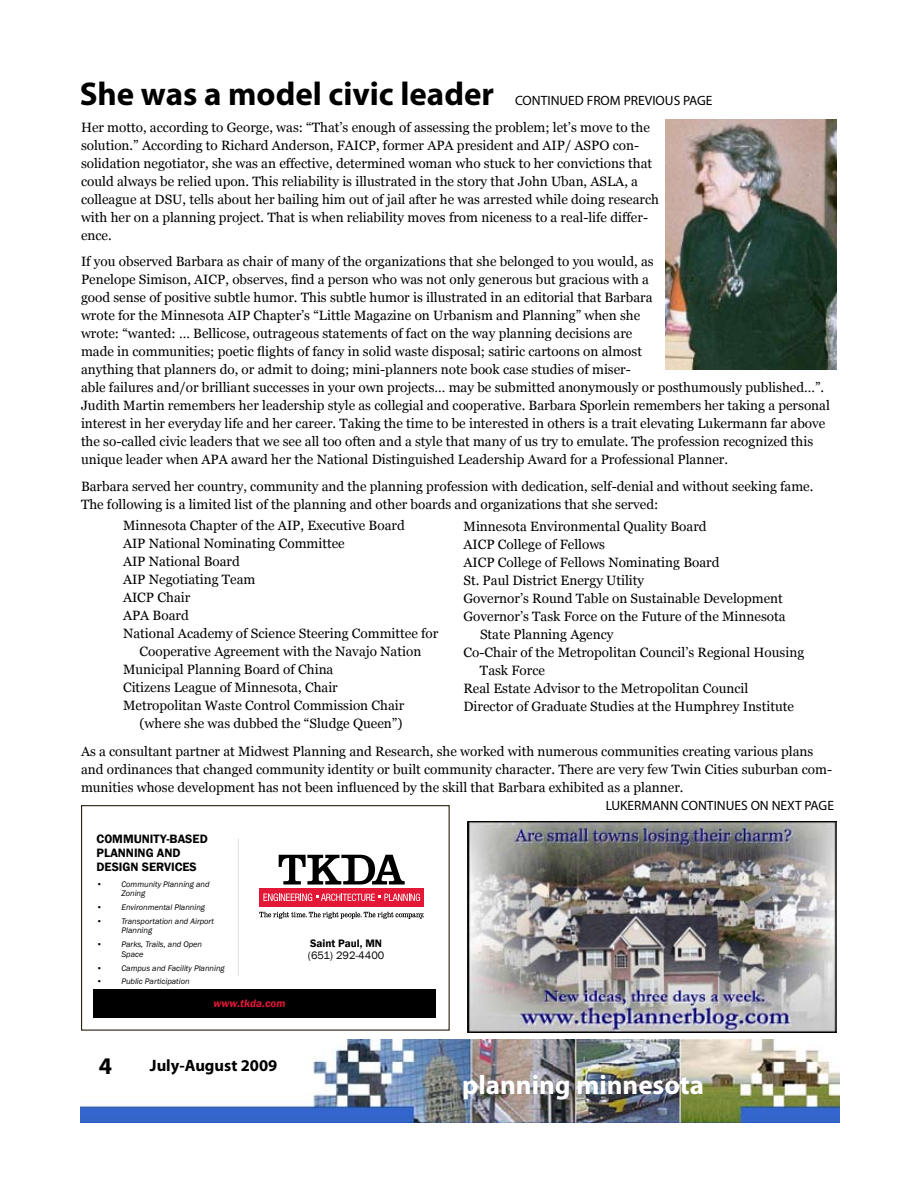
<style>
.page{position:relative;width:918px;height:1188px;background:#fff}
.page>*{position:absolute;margin:0;border:0;box-sizing:border-box;transform-origin:0 0}
.t1{font:700 33px "Myriad";color:#000}
.t2{font:700 27px "Myriad";color:#fff}
.t3{font:700 24px "Myriad";color:#000}
.t4{font:700 16.5px "Myriad";color:#000}
.t5{font:13.5px/18px "Georgia";color:#000}
.t6{font:13.5px "Myriad";color:#000}
.t7{font:600 12.45px/13.8px "Franklin Gothic";color:#000}
.t8{font:11.1px "Franklin Gothic";color:#000}
.t9{font:600 11.1px "Franklin Gothic";color:#000}
.t10{font:italic 600 11.1px "Franklin Gothic";color:#e31836}
.t11{font:italic 8.25px/9.8px "Franklin Gothic";color:#000}
</style>
<div class="page">
<img style="left:81px;top:1039px;width:758px;height:83px">
<img style="left:468px;top:821px;width:369px;height:211px">
<div style="left:94px;top:989px;width:342px;height:29px;background:#000"></div>
<div style="left:259px;top:888px;width:165px;height:19px;background:#e31836"></div>
<svg style="left:279px;top:855px;width:126px;height:30px"></svg>
<svg style="left:263px;top:893px;width:157px;height:8px"></svg>
<svg style="left:259px;top:912px;width:165px;height:7px"></svg>
<hr style="left:238px;top:838px;width:1px;height:138px;background:#dcddde">
<div style="left:81px;top:805px;width:369px;height:226px;border:1px solid #2b2210"></div>
<img style="left:666px;top:120px;width:171px;height:249px">
<h1 class="t1" style="left:80px;top:76px;width:416px">She was a model civic leader</h1>
<p class="t6" style="left:515px;top:94px;width:199px">CONTINUED FROM PREVIOUS PAGE</p>
<p class="t5" style="left:81px;top:118px;width:580px">Her motto, according to George, was: “That’s enough of assessing the problem; let’s move to the solution.” According to Richard Anderson, FAICP, former APA president and AIP/ ASPO con&shy;solidation negotiator, she was an effective, determined woman who stuck to her convictions that could always be relied upon. This reliability is illustrated in the story that John Uban, ASLA, a colleague at DSU, tells about her bailing him out of jail after he was arrested while doing research with her on a planning project. That is when reliability moves from niceness to a real-life differ&shy;ence.</p>
<p class="t5" style="left:81px;top:253px;width:750px">If you observed Barbara as chair of many of the organizations that she belonged to you would, as<br>Penelope Simison, AICP, observes, find a person who was not only generous but gracious with a<br>good sense of positive subtle humor. This subtle humor is illustrated in an editorial that Barbara<br>wrote for the Minnesota AIP Chapter’s “Little Magazine on Urbanism and Planning” when she<br>wrote: “wanted: … Bellicose, outrageous statements of fact on the way planning decisions are<br>made in communities; poetic flights of fancy in solid waste disposal; satiric cartoons on almost<br>anything that planners do, or admit to doing; mini-planners note book case studies of miser-<br>able failures and/or brilliant successes in your own projects… may be submitted anonymously or posthumously published…”.<br>Judith Martin remembers her leadership style as collegial and cooperative. Barbara Sporlein remembers her taking a personal interest in her everyday life and her career. Taking the time to be interested in others is a trait elevating Lukermann far above the so-called civic leaders that we see all too often and a style that many of us try to emulate. The profession recognized this unique leader when APA award her the National Distinguished Leadership Award for a Professional Planner.</p>
<p class="t5" style="left:81px;top:477px;width:734px">Barbara served her country, community and the planning profession with dedication, self-denial and without seeking fame.<br>The following is a limited list of the planning and other boards and organizations that she served:</p>
<p class="t5" style="left:123px;top:517px;width:283px">Minnesota Chapter of the AIP, Executive Board</p>
<p class="t5" style="left:123px;top:535px;width:223px">AIP National Nominating Committee</p>
<p class="t5" style="left:123px;top:553px;width:118px">AIP National Board</p>
<p class="t5" style="left:123px;top:571px;width:134px">AIP Negotiating Team</p>
<p class="t5" style="left:123px;top:589px;width:69px">AICP Chair</p>
<p class="t5" style="left:123px;top:607px;width:67px">APA Board</p>
<p class="t5" style="left:123px;top:625px;width:317px">National Academy of Science Steering Committee for</p>
<p class="t5" style="left:139px;top:643px;width:283px">Cooperative Agreement with the Navajo Nation</p>
<p class="t5" style="left:123px;top:661px;width:212px">Municipal Planning Board of China</p>
<p class="t5" style="left:123px;top:679px;width:216px">Citizens League of Minnesota, Chair</p>
<p class="t5" style="left:123px;top:697px;width:283px">Metropolitan Waste Control Commission Chair</p>
<p class="t5" style="left:139px;top:715px;width:264px">(where she was dubbed the “Sludge Queen”)</p>
<p class="t5" style="left:464px;top:517px;width:245px">Minnesota Environmental Quality Board</p>
<p class="t5" style="left:464px;top:535px;width:143px">AICP College of Fellows</p>
<p class="t5" style="left:464px;top:553px;width:258px">AICP College of Fellows Nominating Board</p>
<p class="t5" style="left:464px;top:571px;width:182px">St. Paul District Energy Utility</p>
<p class="t5" style="left:464px;top:589px;width:321px">Governor’s Round Table on Sustainable Development</p>
<p class="t5" style="left:464px;top:607px;width:324px">Governor’s Task Force on the Future of the Minnesota</p>
<p class="t5" style="left:480px;top:625px;width:135px">State Planning Agency</p>
<p class="t5" style="left:464px;top:643px;width:342px">Co-Chair of the Metropolitan Council’s Regional Housing</p>
<p class="t5" style="left:480px;top:661px;width:67px">Task Force</p>
<p class="t5" style="left:464px;top:679px;width:286px">Real Estate Advisor to the Metropolitan Council</p>
<p class="t5" style="left:464px;top:697px;width:332px">Director of Graduate Studies at the Humphrey Institute</p>
<p class="t5" style="left:81px;top:743px;width:753px">As a consultant partner at Midwest Planning and Research, she worked with numerous communities creating various plans and ordinances that changed community identity or built community character. There are very few Twin Cities suburban com&shy;munities whose development has not been influenced by the skill that Barbara exhibited as a planner.</p>
<p class="t7" style="left:97px;top:832px;width:113px">COMMUNITY-BASED<br>PLANNING AND<br>DESIGN SERVICES</p>
<p class="t11" style="left:121px;top:879px;width:90px;text-indent:-25px">• Community Planning and<br>Zoning</p>
<p class="t11" style="left:97px;top:903px;width:110px">• Environmental Planning</p>
<p class="t11" style="left:121px;top:916px;width:94px;text-indent:-25px">• Transportation and Airport<br>Planning</p>
<p class="t11" style="left:121px;top:940px;width:82px;text-indent:-25px">• Parks, Trails, and Open<br>Space</p>
<p class="t11" style="left:97px;top:963px;width:130px">• Campus and Facility Planning</p>
<p class="t11" style="left:97px;top:977px;width:95px">• Public Participation</p>
<p class="t10" style="left:214px;top:996px;width:73px">www.tkda.com</p>
<h3 class="t3" style="left:99px;top:1054px;width:15px">4</h3>
<p class="t4" style="left:150px;top:1057px;width:129px">July-August 2009</p>
<p class="t9" style="left:310px;top:936px;width:73px">Saint Paul, MN</p>
<p class="t8" style="left:308px;top:949px;width:78px">(651) 292-4400</p>
<p class="t6" style="left:606px;top:799px;width:230px">LUKERMANN CONTINUES ON NEXT PAGE</p>
<h2 class="t2" style="left:462px;top:1071px;width:243px">planning minnesota</h2>
</div>
